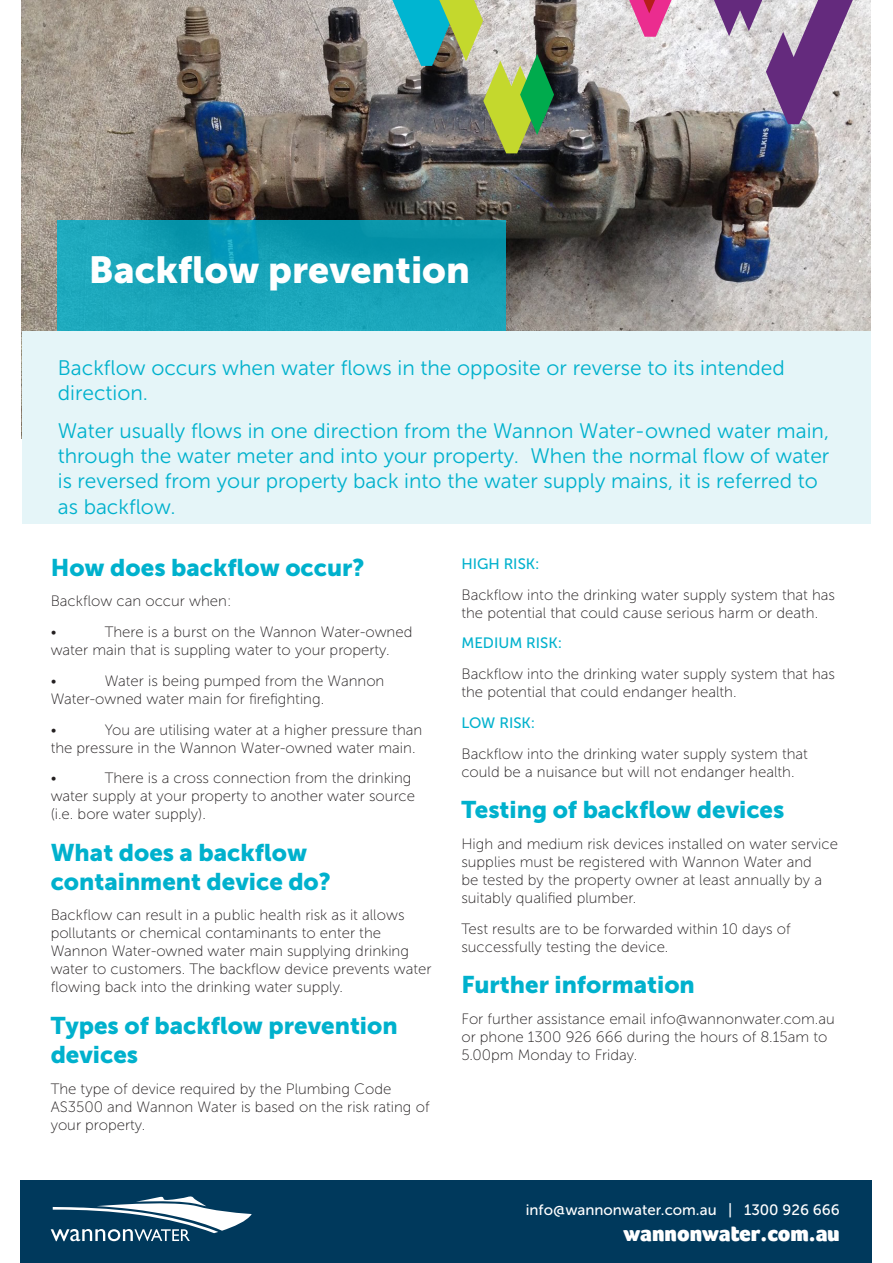
<style>
.page{position:relative;width:893px;height:1263px;background:#fff}
.page>*{position:absolute;margin:0;border:0;box-sizing:border-box;transform-origin:0 0}
.t1{font:37.5px "Museo Sans 900";color:#fff}
.Sub-heading{font:24px/28.8px "Museo Sans 900";color:#00b1cd}
.t2{font:900 22.65px "Foco";color:#fff}
.t3{font:21px/25.2px "Museo Sans 300";color:#00b1cd}
.Body_text{font:15px/18px "Museo Sans 100";color:#231f20}
.t4{font:15px "Museo Sans 500";color:#fff}
.Body_text-2{font:15px "Museo Sans 500";color:#00b1cd}
</style>
<div class="page">
<img style="left:21px;top:0;width:849px;height:439px">
<div style="left:20px;top:1181px;width:852px;height:82px;background:#00395c"></div>
<div style="left:22px;top:331px;width:849px;height:192px;background:#e5f5f8"></div>
<svg style="left:58px;top:220px;width:448px;height:111px;background:#14a0b5"></svg>
<svg style="left:714px;top:0;width:139px;height:124px;background:#ae9ab7"></svg>
<svg style="left:629px;top:0;width:43px;height:37px;background:#e36ea6"></svg>
<svg style="left:392px;top:0;width:162px;height:153px;background:#7b9678"></svg>
<svg style="left:51px;top:1196px;width:201px;height:45px"></svg>
<p class="t1" style="left:89px;top:249px;width:383px">Backflow prevention</p>
<p class="t3" style="left:58px;top:355px;width:729px">Backflow occurs when water flows in the opposite or reverse to its intended direction.</p>
<p class="t3" style="left:58px;top:418px;width:773px">Water usually flows in one direction from the Wannon Water-owned water main, through the water meter and into your property. When the normal flow of water is reversed from your property back into the water supply mains, it is referred to as backflow.</p>
<p class="Sub-heading" style="left:51px;top:553px;width:315px">How does backflow occur?</p>
<p class="Body_text" style="left:51px;top:592px;width:182px">Backflow can occur when:</p>
<p class="Body_text" style="left:51px;top:623px;width:7px">•</p>
<p class="Body_text" style="left:51px;top:623px;width:363px;text-indent:54px">There is a burst on the Wannon Water-owned water main that is suppling water to your property.</p>
<p class="Body_text" style="left:51px;top:672px;width:7px">•</p>
<p class="Body_text" style="left:51px;top:672px;width:335px;text-indent:54px">Water is being pumped from the Wannon<br>Water-owned water main for firefighting.</p>
<p class="Body_text" style="left:51px;top:720px;width:7px">•</p>
<p class="Body_text" style="left:51px;top:720px;width:373px;text-indent:54px">You are utilising water at a higher pressure than the pressure in the Wannon Water-owned water main.</p>
<p class="Body_text" style="left:51px;top:769px;width:7px">•</p>
<p class="Body_text" style="left:51px;top:769px;width:366px;text-indent:54px">There is a cross connection from the drinking water supply at your property to another water source (i.e. bore water supply).</p>
<p class="Sub-heading" style="left:51px;top:838px;width:282px">What does a backflow containment device do?</p>
<p class="Body_text" style="left:51px;top:906px;width:382px">Backflow can result in a public health risk as it allows pollutants or chemical contaminants to enter the Wannon Water-owned water main supplying drinking water to customers. The backflow device prevents water flowing back into the drinking water supply.</p>
<p class="Sub-heading" style="left:51px;top:1011px;width:349px">Types of backflow prevention devices</p>
<p class="Body_text" style="left:51px;top:1079px;width:380px">The type of device required by the Plumbing Code<br>AS3500 and Wannon Water is based on the risk rating of your property.</p>
<p class="Body_text-2" style="left:461px;top:555px;width:80px">HIGH RISK:</p>
<p class="Body_text" style="left:461px;top:585px;width:375px">Backflow into the drinking water supply system that has the potential that could cause serious harm or death.</p>
<p class="Body_text-2" style="left:461px;top:635px;width:102px">MEDIUM RISK:</p>
<p class="Body_text" style="left:461px;top:665px;width:375px">Backflow into the drinking water supply system that has the potential that could endanger health.</p>
<p class="Body_text-2" style="left:461px;top:714px;width:75px">LOW RISK:</p>
<p class="Body_text" style="left:461px;top:744px;width:348px">Backflow into the drinking water supply system that could be a nuisance but will not endanger health.</p>
<p class="Sub-heading" style="left:461px;top:795px;width:325px">Testing of backflow devices</p>
<p class="Body_text" style="left:461px;top:835px;width:378px">High and medium risk devices installed on water service supplies must be registered with Wannon Water and<br>be tested by the property owner at least annually by a suitably qualified plumber.</p>
<p class="Body_text" style="left:461px;top:920px;width:331px">Test results are to be forwarded within 10 days of successfully testing the device.</p>
<p class="Sub-heading" style="left:461px;top:970px;width:235px">Further information</p>
<p class="Body_text" style="left:461px;top:1010px;width:375px">For further assistance email info@wannonwater.com.au or phone 1300 926 666 during the hours of 8.15am to<br>5.00pm Monday to Friday.</p>
<p class="t4" style="left:526px;top:1201px;width:315px">info@wannonwater.com.au | 1300 926 666</p>
<p class="t2" style="left:623px;top:1218px;width:218px">wannonwater.com.au</p>
</div>
